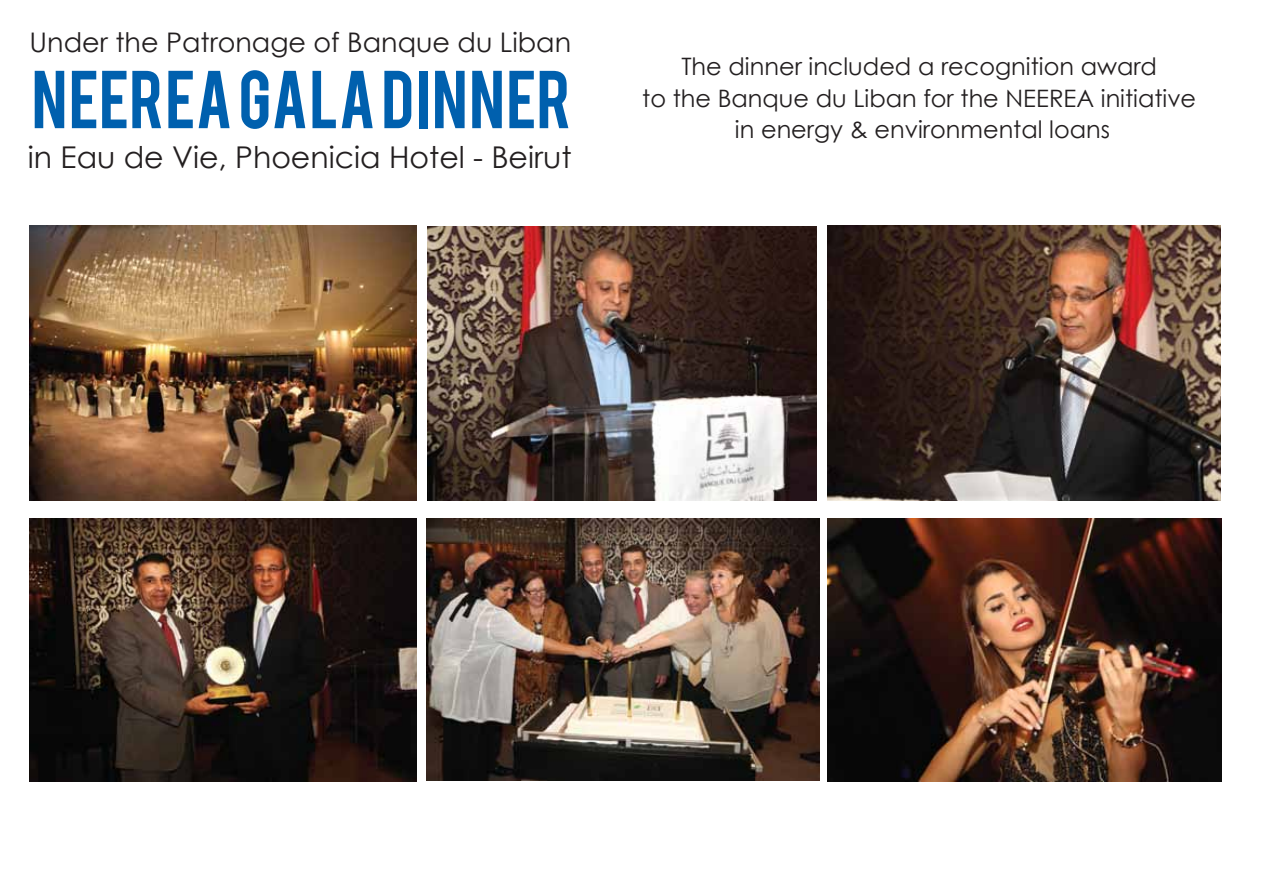
<style>
.page{position:relative;width:1263px;height:893px;background:#fff}
.page>*{position:absolute;margin:0;border:0;box-sizing:border-box;transform-origin:0 0}
.t1{font:64.35px "Bebas";letter-spacing:.02em;color:#0060ae}
.t2{font:30px "Century Gothic";color:#231f20}
.t3{font:27px "Century Gothic";color:#231f20}
.t4{font:24px/31.5px "Century Gothic";color:#231f20;text-align:center}
</style>
<div class="page">
<img style="left:29px;top:226px;width:387px;height:275px">
<img style="left:427px;top:518px;width:392px;height:262px">
<img style="left:427px;top:226px;width:390px;height:274px">
<img style="left:827px;top:225px;width:393px;height:276px">
<img style="left:29px;top:518px;width:387px;height:263px">
<img style="left:827px;top:519px;width:394px;height:262px">
<p class="t3" style="left:30px;top:23px;width:543px">Under the Patronage of Banque du Liban</p>
<h1 class="t1" style="left:32px;top:53px;width:541px">NEEREA GALA DINNER</h1>
<p class="t2" style="left:28px;top:137px;width:545px">in Eau de Vie, Phoenicia Hotel - Beirut</p>
<p class="t4" style="left:642px;top:51px;width:555px">The dinner included a recognition award<br>to the Banque du Liban for the NEEREA initiative in energy &amp; environmental loans</p>
</div>
